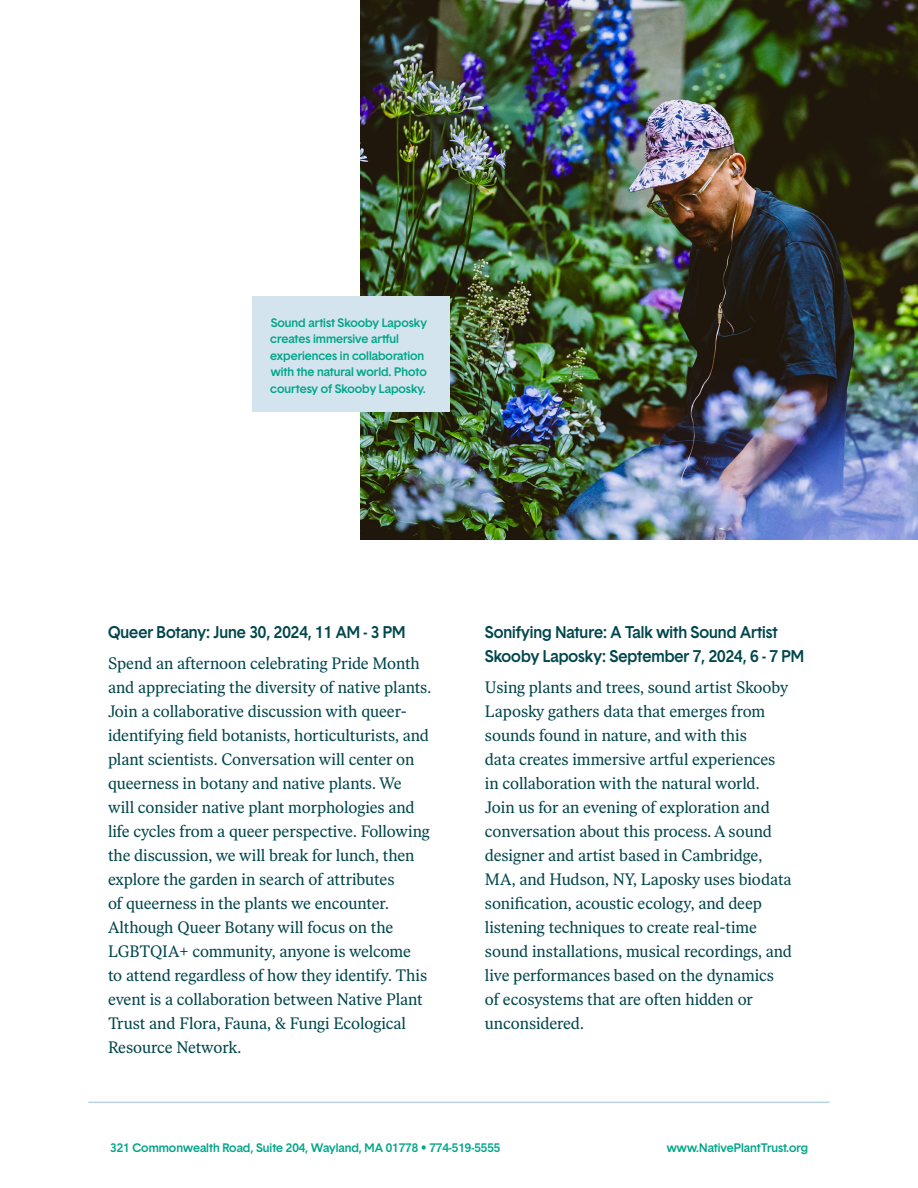
<style>
.page{position:relative;width:918px;height:1188px;background:#fff}
.page>*{position:absolute;margin:0;border:0;box-sizing:border-box;transform-origin:0 0}
.t1{font:16.5px/24px "Ivar Text";letter-spacing:-.005em;color:#00464c;scale:.95 1}
.t2{font:500 16.5px/24px "Basetica";color:#00464c;scale:.95 1}
.t3{font:500 12px/16.5px "Basetica";color:#00a689}
</style>
<div class="page">
<hr style="left:88px;top:1102px;width:742px;height:1px;background:#b7d2e2">
<img style="left:360px;top:0;width:558px;height:540px">
<div style="left:252px;top:296px;width:198px;height:116px;background:#d3e4ef"></div>
<p class="t3" style="left:270px;top:314px;width:158px">Sound artist Skooby Laposky creates immersive artful experiences in collaboration with the natural world. Photo courtesy of Skooby Laposky.</p>
<p class="t2" style="left:108px;top:620px;width:315px">Queer Botany: June 30, 2024, 11 AM - 3 PM</p>
<p class="t1" style="left:108px;top:651px;width:342px">Spend an afternoon celebrating Pride Month and appreciating the diversity of native plants.<br>Join a collaborative discussion with queer&shy;identifying field botanists, horticulturists, and plant scientists. Conversation will center on queerness in botany and native plants. We will consider native plant morphologies and life cycles from a queer perspective. Following the discussion, we will break for lunch, then explore the garden in search of attributes<br>of queerness in the plants we encounter.<br>Although Queer Botany will focus on the LGBTQIA+ community, anyone is welcome<br>to attend regardless of how they identify. This event is a collaboration between Native Plant Trust and Flora, Fauna, &amp; Fungi Ecological Resource Network.</p>
<p class="t2" style="left:485px;top:620px;width:337px">Sonifying Nature: A Talk with Sound Artist<br>Skooby Laposky: September 7, 2024, 6 - 7 PM</p>
<p class="t1" style="left:485px;top:675px;width:325px">Using plants and trees, sound artist Skooby Laposky gathers data that emerges from sounds found in nature, and with this<br>data creates immersive artful experiences in collaboration with the natural world.<br>Join us for an evening of exploration and conversation about this process. A sound designer and artist based in Cambridge, MA, and Hudson, NY, Laposky uses biodata sonification, acoustic ecology, and deep listening techniques to create real-time sound installations, musical recordings, and live performances based on the dynamics of ecosystems that are often hidden or unconsidered.</p>
<p class="t3" style="left:110px;top:1139px;width:392px">321 Commonwealth Road, Suite 204, Wayland, MA 01778 • 774-519-5555</p>
<p class="t3" style="left:667px;top:1139px;width:143px">www.NativePlantTrust.org</p>
</div>
